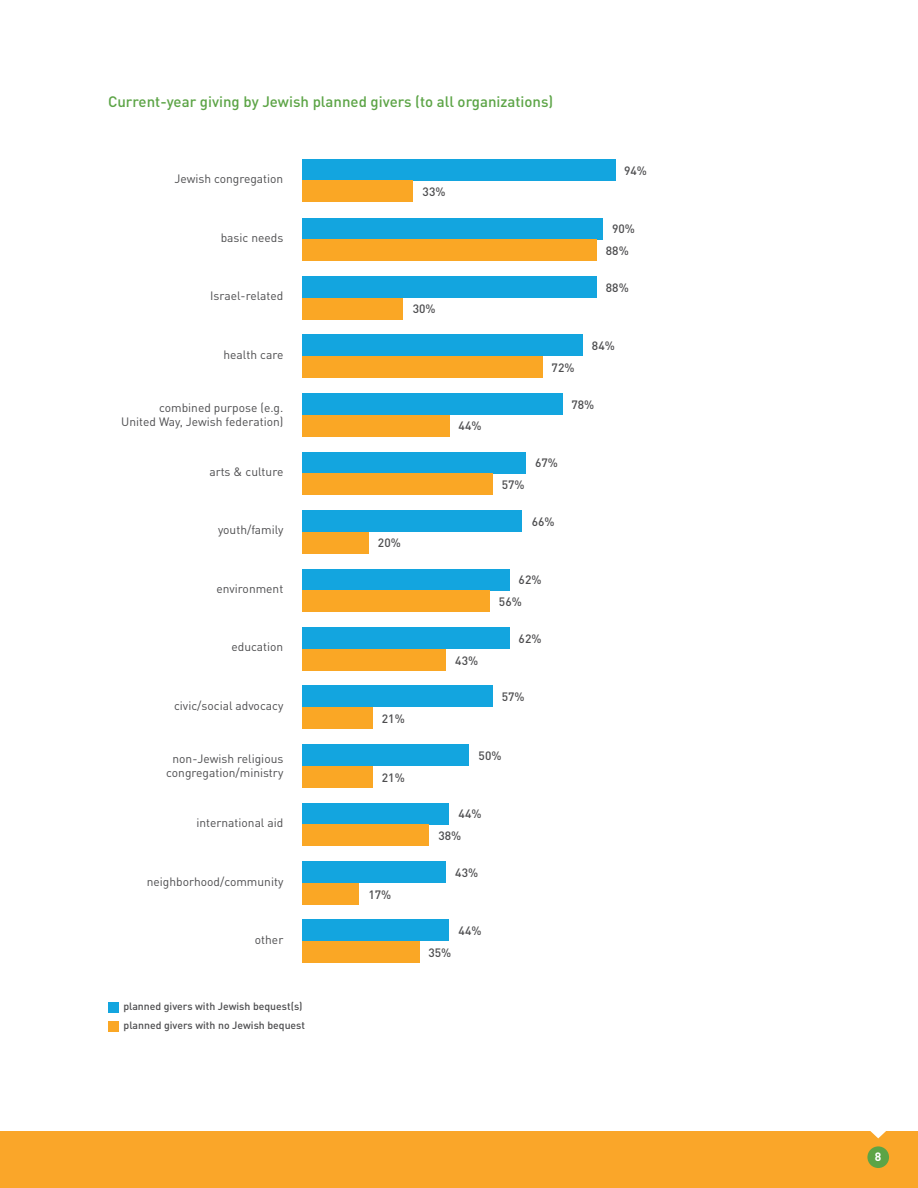
<style>
.page{position:relative;width:918px;height:1188px;background:#fff}
.page>*{position:absolute;margin:0;border:0;box-sizing:border-box;transform-origin:0 0}
.t1{font:500 15px "DIN Pro";color:#5ca446}
.t2{font:12px/14.4px "DIN Pro";color:#4d4d4f;text-align:right}
.t3{font:500 12px/21.8px "DIN Pro";color:#4d4d4f}
.t4{font:700 12px "DIN Pro";color:#fff}
.t5{font:500 10.5px/19.2px "DIN Pro";color:#4d4d4f}
</style>
<div class="page">
<div style="left:0;top:1131px;width:918px;height:57px;background:#faa629"></div>
<div style="left:867px;top:1146px;width:22px;height:22px;background:#5ca446;border-radius:50%"></div>
<svg style="left:870px;top:1131px;width:16px;height:7px"></svg>
<div style="left:108px;top:1021px;width:11px;height:11px;background:#faa725"></div>
<div style="left:108px;top:1002px;width:11px;height:11px;background:#13a5df"></div>
<div style="left:302px;top:159px;width:313px;height:22px;background:#13a5df"></div>
<div style="left:302px;top:181px;width:111px;height:21px;background:#faa725"></div>
<div style="left:302px;top:218px;width:301px;height:21px;background:#13a5df"></div>
<div style="left:302px;top:239px;width:294px;height:22px;background:#faa725"></div>
<div style="left:302px;top:276px;width:294px;height:22px;background:#13a5df"></div>
<div style="left:302px;top:298px;width:101px;height:21px;background:#faa725"></div>
<div style="left:302px;top:335px;width:280px;height:21px;background:#13a5df"></div>
<div style="left:302px;top:356px;width:240px;height:22px;background:#faa725"></div>
<div style="left:302px;top:393px;width:260px;height:22px;background:#13a5df"></div>
<div style="left:302px;top:415px;width:147px;height:21px;background:#faa725"></div>
<div style="left:302px;top:452px;width:223px;height:21px;background:#13a5df"></div>
<div style="left:302px;top:473px;width:191px;height:22px;background:#faa725"></div>
<div style="left:302px;top:569px;width:208px;height:21px;background:#13a5df"></div>
<div style="left:302px;top:590px;width:187px;height:22px;background:#faa725"></div>
<div style="left:302px;top:627px;width:208px;height:22px;background:#13a5df"></div>
<div style="left:302px;top:649px;width:143px;height:21px;background:#faa725"></div>
<div style="left:302px;top:686px;width:191px;height:21px;background:#13a5df"></div>
<div style="left:302px;top:707px;width:70px;height:22px;background:#faa725"></div>
<div style="left:302px;top:744px;width:167px;height:22px;background:#13a5df"></div>
<div style="left:302px;top:766px;width:70px;height:22px;background:#faa725"></div>
<div style="left:302px;top:803px;width:147px;height:21px;background:#13a5df"></div>
<div style="left:302px;top:824px;width:126px;height:22px;background:#faa725"></div>
<div style="left:302px;top:861px;width:143px;height:22px;background:#13a5df"></div>
<div style="left:302px;top:883px;width:57px;height:22px;background:#faa725"></div>
<div style="left:302px;top:920px;width:147px;height:21px;background:#13a5df"></div>
<div style="left:302px;top:941px;width:118px;height:22px;background:#faa725"></div>
<div style="left:302px;top:510px;width:220px;height:22px;background:#13a5df"></div>
<div style="left:302px;top:532px;width:67px;height:21px;background:#faa725"></div>
<p class="t1" style="left:108px;top:90px;width:447px">Current-year giving by Jewish planned givers (to all organizations)</p>
<p class="t2" style="left:174px;top:171px;width:111px">Jewish congregation</p>
<p class="t2" style="left:221px;top:229px;width:64px">basic needs</p>
<p class="t2" style="left:210px;top:288px;width:75px">Israel-related</p>
<p class="t2" style="left:224px;top:346px;width:61px">health care</p>
<p class="t3" style="left:423px;top:180px;width:24px">33%</p>
<p class="t3" style="left:413px;top:297px;width:24px">30%</p>
<p class="t3" style="left:624px;top:158px;width:24px">94%</p>
<p class="t3" style="left:606px;top:217px;width:31px;text-align:center">90%<br>88%</p>
<p class="t3" style="left:606px;top:275px;width:24px">88%</p>
<p class="t3" style="left:592px;top:334px;width:24px">84%</p>
<p class="t2" style="left:121px;top:399px;width:164px">combined purpose (e.g.<br>United Way, Jewish federation)</p>
<p class="t2" style="left:209px;top:463px;width:76px">arts &amp; culture</p>
<p class="t2" style="left:218px;top:522px;width:67px">youth/family</p>
<p class="t2" style="left:216px;top:580px;width:68px">environment</p>
<p class="t2" style="left:232px;top:639px;width:53px">education</p>
<p class="t2" style="left:174px;top:697px;width:111px">civic/social advocacy</p>
<p class="t2" style="left:166px;top:750px;width:119px;text-align:center">non-Jewish religious congregation/ministry</p>
<p class="t2" style="left:196px;top:814px;width:88px">international aid</p>
<p class="t2" style="left:147px;top:873px;width:138px">neighborhood/community</p>
<p class="t2" style="left:255px;top:931px;width:30px">other</p>
<p class="t5" style="left:123px;top:996px;width:183px">planned givers with Jewish bequest(s) planned givers with no Jewish bequest</p>
<p class="t3" style="left:378px;top:531px;width:24px">20%</p>
<p class="t3" style="left:382px;top:706px;width:24px">21%</p>
<p class="t3" style="left:382px;top:765px;width:24px">21%</p>
<p class="t3" style="left:368px;top:882px;width:24px">17%</p>
<p class="t3" style="left:459px;top:414px;width:24px">44%</p>
<p class="t3" style="left:552px;top:355px;width:24px">72%</p>
<p class="t3" style="left:571px;top:392px;width:24px">78%</p>
<p class="t3" style="left:502px;top:472px;width:24px">57%</p>
<p class="t3" style="left:535px;top:451px;width:24px">67%</p>
<p class="t3" style="left:532px;top:509px;width:24px">66%</p>
<p class="t3" style="left:455px;top:648px;width:24px">43%</p>
<p class="t3" style="left:499px;top:568px;width:44px;text-indent:20px">62%<br>56%</p>
<p class="t3" style="left:519px;top:626px;width:24px">62%</p>
<p class="t3" style="left:502px;top:685px;width:24px">57%</p>
<p class="t3" style="left:479px;top:743px;width:24px">50%</p>
<p class="t3" style="left:439px;top:802px;width:44px;text-indent:20px">44%<br>38%</p>
<p class="t3" style="left:455px;top:860px;width:24px">43%</p>
<p class="t3" style="left:428px;top:940px;width:24px">35%</p>
<p class="t3" style="left:459px;top:919px;width:24px">44%</p>
<p class="t4" style="left:875px;top:1147px;width:8px">8</p>
</div>
